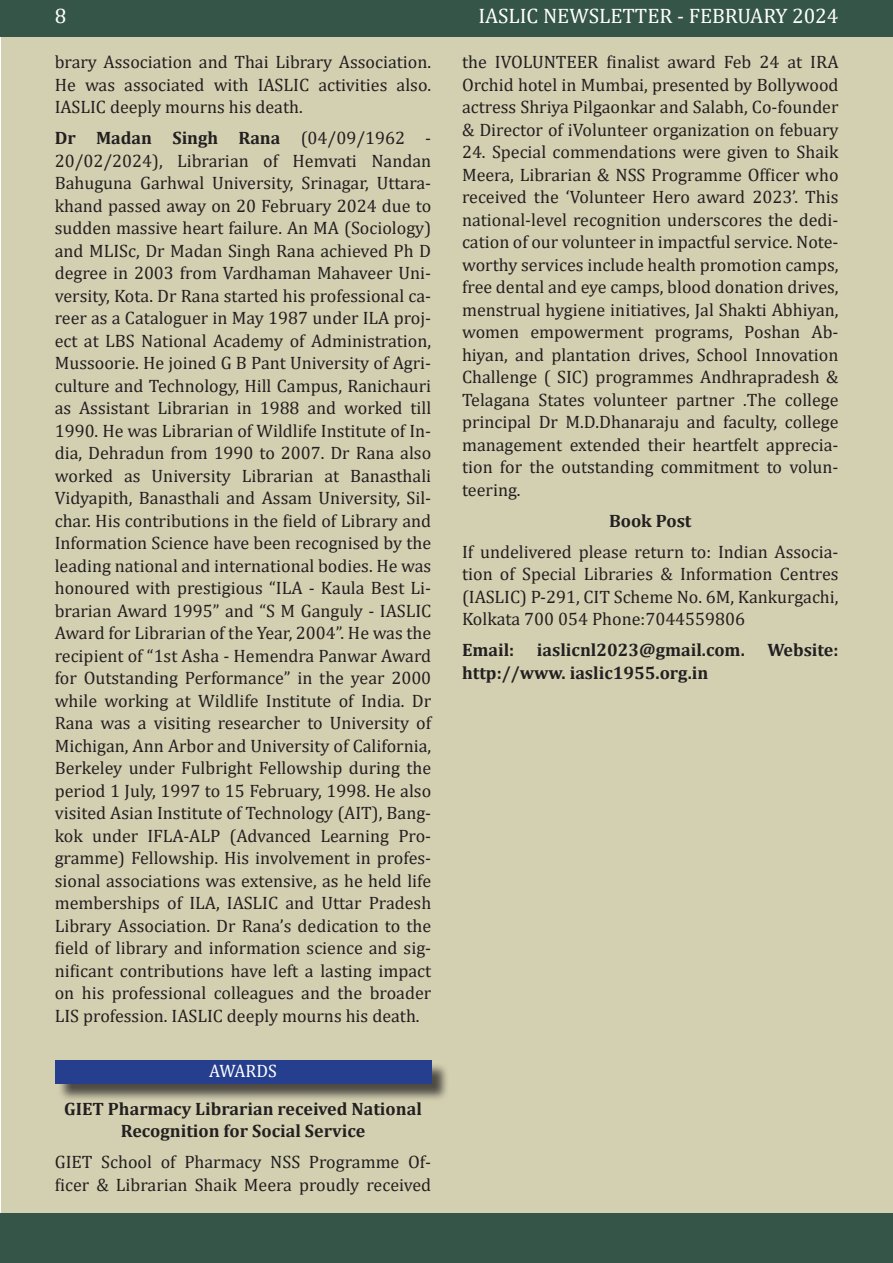
<style>
.page{position:relative;width:893px;height:1263px;background:#fff}
.page>*{position:absolute;margin:0;border:0;box-sizing:border-box;transform-origin:0 0}
.t1{font:21px "Cambria";color:#fff}
.t2{font:18px/22.5px "Cambria";color:#231f20;text-align:justify}
.t3{font:700 18px/22.5px "Cambria";color:#231f20;text-align:center}
.t4{font:18px "Cambria";color:#fff}
.s1{font-weight:700}
</style>
<div class="page">
<div style="left:2px;top:0;width:891px;height:1263px;background:#d3d0b2"></div>
<div style="left:0;top:1214px;width:893px;height:49px;background:#345547"></div>
<div style="left:0;top:0;width:893px;height:37px;background:#345547"></div>
<div style="left:57px;top:1063px;width:393px;height:39px;background:#231f20;opacity:.75"></div>
<div style="left:55px;top:1060px;width:376px;height:24px;background:#253f8e"></div>
<p class="t1" style="left:55px;top:4px;width:13px">8</p>
<p class="t1" style="left:478px;top:4px;width:362px">IASLIC NEWSLETTER - FEBRUARY 2024</p>
<p class="t2" style="left:55px;top:51px;width:378px">brary Association and Thai Library Association.<br>He was associated with IASLIC activities also.<br>IASLIC deeply mourns his death.</p>
<p class="t2" style="left:55px;top:127px;width:378px"><span class="s1">Dr Madan Singh Rana</span> (04/09/1962 - 20/02/2024), Librarian of Hemvati Nandan Bahuguna Garhwal University, Srinagar, Uttara&shy;khand passed away on 20 February 2024 due to sudden massive heart failure. An MA (Sociology) and MLISc, Dr Madan Singh Rana achieved Ph D degree in 2003 from Vardhaman Mahaveer Uni&shy;versity, Kota. Dr Rana started his professional ca&shy;reer as a Cataloguer in May 1987 under ILA proj&shy;ect at LBS National Academy of Administration, Mussoorie. He joined G B Pant University of Agri&shy;culture and Technology, Hill Campus, Ranichauri as Assistant Librarian in 1988 and worked till 1990. He was Librarian of Wildlife Institute of In&shy;dia, Dehradun from 1990 to 2007. Dr Rana also worked as University Librarian at Banasthali Vidyapith, Banasthali and Assam University, Sil&shy;char. His contributions in the field of Library and Information Science have been recognised by the leading national and international bodies. He was honoured with prestigious “ILA - Kaula Best Li&shy;brarian Award 1995” and “S M Ganguly - IASLIC Award for Librarian of the Year, 2004”. He was the recipient of “1st Asha - Hemendra Panwar Award for Outstanding Performance” in the year 2000 while working at Wildlife Institute of India. Dr Rana was a visiting researcher to University of Michigan, Ann Arbor and University of California, Berkeley under Fulbright Fellowship during the period 1 July, 1997 to 15 February, 1998. He also visited Asian Institute of Technology (AIT), Bang&shy;kok under IFLA-ALP (Advanced Learning Pro&shy;gramme) Fellowship. His involvement in profes&shy;sional associations was extensive, as he held life memberships of ILA, IASLIC and Uttar Pradesh Library Association. Dr Rana’s dedication to the field of library and information science and sig&shy;nificant contributions have left a lasting impact on his professional colleagues and the broader LIS profession. IASLIC deeply mourns his death.</p>
<p class="t4" style="left:209px;top:1060px;width:69px">AWARDS</p>
<p class="t3" style="left:64px;top:1097px;width:359px">GIET Pharmacy Librarian received National<br>Recognition for Social Service</p>
<p class="t2" style="left:55px;top:1151px;width:378px">GIET School of Pharmacy NSS Programme Of&shy;ficer &amp; Librarian Shaik Meera proudly received</p>
<p class="t2" style="left:462px;top:51px;width:378px">the IVOLUNTEER finalist award Feb 24 at IRA Orchid hotel in Mumbai, presented by Bollywood actress Shriya Pilgaonkar and Salabh, Co-founder &amp; Director of iVolunteer organization on febuary</p>
<p class="t2" style="left:462px;top:141px;width:378px">24. Special commendations were given to Shaik Meera, Librarian &amp; NSS Programme Officer who received the ‘Volunteer Hero award 2023’. This national-level recognition underscores the dedi&shy;cation of our volunteer in impactful service. Note&shy;worthy services include health promotion camps, free dental and eye camps, blood donation drives, menstrual hygiene initiatives, Jal Shakti Abhiyan, women empowerment programs, Poshan Ab&shy;hiyan, and plantation drives, School Innovation Challenge ( SIC) programmes Andhrapradesh &amp; Telagana States volunteer partner .The college principal Dr M.D.Dhanaraju and faculty, college management extended their heartfelt apprecia&shy;tion for the outstanding commitment to volun&shy;teering.</p>
<p class="t3" style="left:609px;top:509px;width:84px">Book Post</p>
<p class="t2" style="left:462px;top:540px;width:378px">If undelivered please return to: Indian Associa&shy;tion of Special Libraries &amp; Information Centres (IASLIC) P-291, CIT Scheme No. 6M, Kankurgachi, Kolkata 700 054 Phone:7044559806</p>
<p class="t3" style="left:462px;top:638px;width:54px">Email:</p>
<p class="t3" style="left:537px;top:638px;width:209px">iaslicnl2023@gmail.com.</p>
<p class="t3" style="left:767px;top:638px;width:73px">Website:</p>
<p class="t3" style="left:462px;top:661px;width:248px">http://www. iaslic1955.org.in</p>
</div>
